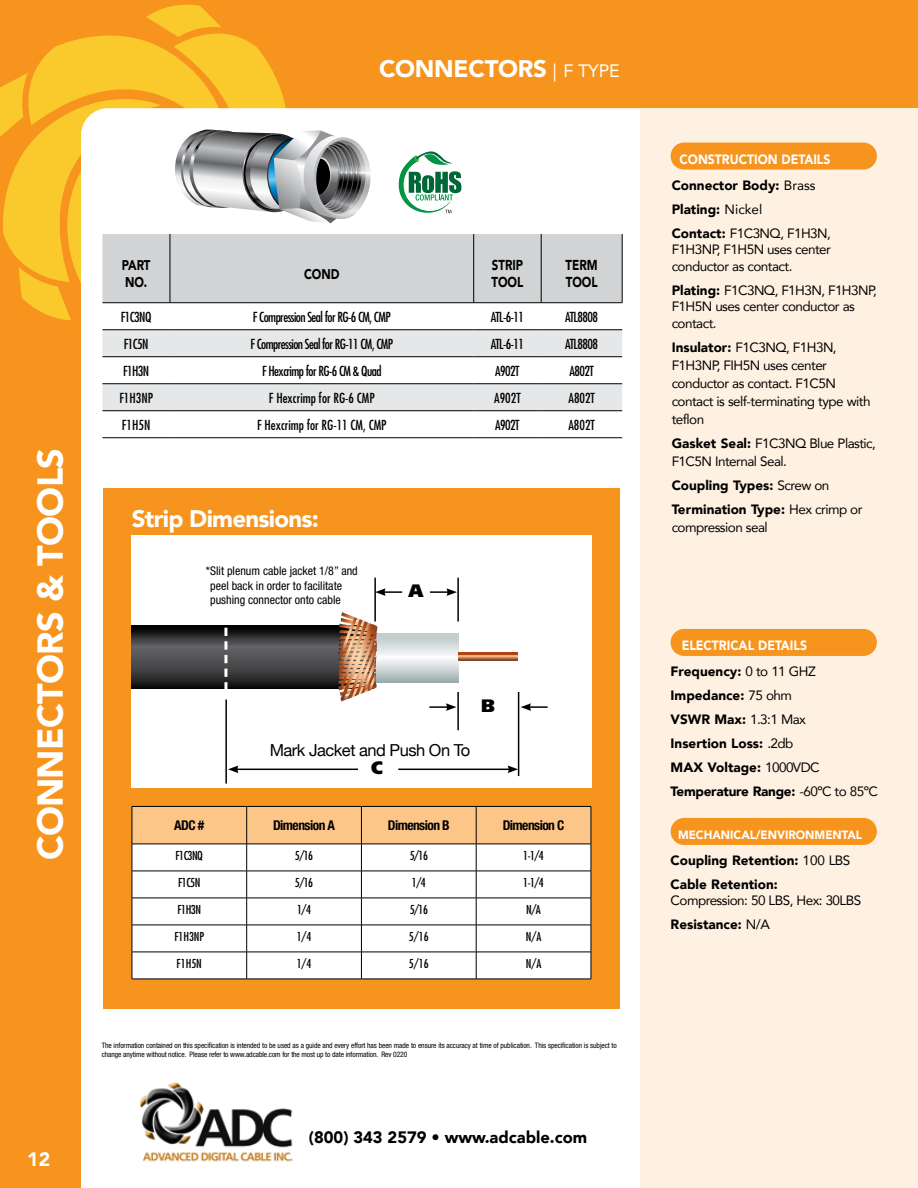
<style>
.page{position:relative;width:918px;height:1188px;background:#f7941e}
.page>*{position:absolute;margin:0;border:0;box-sizing:border-box;transform-origin:0 0}
.t1{font:900 36px "Avenir";letter-spacing:-.02em;color:#fff}
.t2{font:900 24px "Avenir";letter-spacing:-.01em;color:#fff}
.t3{font:900 24px "Avenir";letter-spacing:-.03em;color:#fff}
.t4{font:900 19.5px "Avenir";color:#fff}
.t5{font:900 18px "Frutiger";color:#000}
.t6{font:900 16.5px "Avenir";color:#000}
.t7{font:16.5px "Helvetica Neue";letter-spacing:-.03em;color:#000}
.t8{font:900 14.4px/17.2px "Avenir";color:#000;scale:.8 1}
.t9{font:900 14.1px/17.2px "Avenir";color:#000;scale:.82 1}
.t10{font:13.5px/18px "Avenir";letter-spacing:-.04em;color:#000}
.t11{font:900 13.5px/24px "Avenir";color:#000}
.t12{font:condensed 13.5px "Futura";letter-spacing:-.04em;color:#000}
.t13{font:900 13.5px/25.5px "Avenir";color:#fff;scale:.9 1}
.t14{font:condensed 13.5px "Futura";color:#000}
.t15{font:700 condensed 13.5px "Helvetica Neue";letter-spacing:-.04em;color:#000}
.t16{font:condensed 12px "Futura";letter-spacing:-.04em;color:#000}
.t17{font:condensed 12px/14.4px "Helvetica Neue";color:#000}
.t18{font:900 12px "Avenir";color:#fff;scale:.95 1}
.t19{font:condensed 7.5px/9px "Helvetica Neue";letter-spacing:-.01em;color:#000}
.s1{font-weight:400;font-size:18px}
.s2{color:#000}
.s3{font-weight:400;color:#000}
.s4{font-weight:900}
.s5{font-weight:400}
</style>
<div class="page">
<div style="left:81px;top:108px;width:837px;height:1080px;background:#fff"></div>
<div style="left:641px;top:109px;width:277px;height:1079px;background:#fff1e2"></div>
<img style="left:131px;top:1083px;width:168px;height:85px">
<div style="left:671px;top:143px;width:206px;height:27px;background:#f7941e;border-radius:14px"></div>
<div style="left:671px;top:629px;width:206px;height:27px;background:#f7941e;border-radius:14px"></div>
<div style="left:671px;top:818px;width:206px;height:27px;background:#f7941e;border-radius:14px"></div>
<hr style="left:622px;top:234px;width:1px;height:69px;background:#000">
<hr style="left:102px;top:437px;width:68px;height:1px;background:#000">
<hr style="left:170px;top:437px;width:304px;height:1px;background:#000">
<hr style="left:474px;top:437px;width:67px;height:1px;background:#000">
<hr style="left:541px;top:437px;width:81px;height:1px;background:#000">
<div style="left:104px;top:489px;width:516px;height:520px;background:#f7941e"></div>
<hr style="left:132px;top:979px;width:115px;height:1px;background:#000">
<hr style="left:247px;top:979px;width:114px;height:1px;background:#000">
<hr style="left:361px;top:979px;width:115px;height:1px;background:#000">
<hr style="left:476px;top:979px;width:115px;height:1px;background:#000">
<svg style="left:132px;top:806px;width:460px;height:173px;background:#f2e6d9"></svg>
<div style="left:132px;top:535px;width:460px;height:253px;background:#fff"></div>
<svg style="left:378px;top:634px;width:81px;height:49px"></svg>
<svg style="left:132px;top:626px;width:206px;height:63px;background:#39393a"></svg>
<svg style="left:459px;top:652px;width:59px;height:9px"></svg>
<svg style="left:338px;top:612px;width:40px;height:89px"></svg>
<hr style="left:374px;top:578px;width:2px;height:44px;background:#000">
<hr style="left:457px;top:578px;width:2px;height:44px;background:#000">
<hr style="left:457px;top:692px;width:2px;height:38px;background:#000">
<hr style="left:518px;top:692px;width:1px;height:84px;background:#000">
<hr style="left:225px;top:700px;width:2px;height:84px;background:#000">
<svg style="left:375px;top:588px;width:27px;height:8px"></svg>
<svg style="left:430px;top:588px;width:27px;height:8px"></svg>
<svg style="left:521px;top:703px;width:27px;height:8px"></svg>
<svg style="left:429px;top:703px;width:27px;height:8px"></svg>
<hr style="left:236px;top:769px;width:122px;height:1px;background:#000">
<svg style="left:228px;top:765px;width:10px;height:8px"></svg>
<hr style="left:398px;top:769px;width:112px;height:1px;background:#000">
<svg style="left:508px;top:765px;width:10px;height:8px"></svg>
<svg style="left:224px;top:628px;width:3px;height:61px"></svg>
<svg style="left:0;top:4px;width:622px;height:407px"></svg>
<h2 class="t2" style="left:379px;top:48px;width:242px">CONNECTORS <span class="s1">| F TYPE</span></h2>
<h1 class="t1" style="left:20px;top:860px;width:414px;rotate:-90deg">CONNECTORS &amp; TOOLS</h1>
<h3 class="t4" style="left:27px;top:1142px;width:25px">12</h3>
<p class="t9" style="left:122px;top:256px;width:37px">PART<br>NO.</p>
<p class="t9" style="left:304px;top:265px;width:45px">COND</p>
<p class="t8" style="left:491px;top:256px;width:41px">STRIP<br>TOOL</p>
<p class="t8" style="left:566px;top:256px;width:42px">TERM<br>TOOL</p>
<p class="t12" style="left:121px;top:308px;width:32px">F1C3NQ</p>
<p class="t12" style="left:253px;top:308px;width:139px">F Compression Seal for RG-6 CM, CMP</p>
<p class="t12" style="left:491px;top:308px;width:35px">ATL-6-11</p>
<p class="t12" style="left:565px;top:308px;width:34px">ATL8808</p>
<p class="t12" style="left:124px;top:335px;width:26px">F1C5N</p>
<p class="t12" style="left:250px;top:335px;width:144px">F Compression Seal for RG-11 CM, CMP</p>
<p class="t12" style="left:491px;top:335px;width:35px">ATL-6-11</p>
<p class="t12" style="left:565px;top:335px;width:34px">ATL8808</p>
<p class="t12" style="left:123px;top:362px;width:28px">F1H3N</p>
<p class="t12" style="left:262px;top:362px;width:121px">F Hexcrimp for RG-6 CM &amp; Quad</p>
<p class="t12" style="left:495px;top:362px;width:26px">A902T</p>
<p class="t12" style="left:569px;top:362px;width:26px">A802T</p>
<p class="t12" style="left:119px;top:389px;width:35px">F1H3NP</p>
<p class="t14" style="left:269px;top:389px;width:107px">F Hexcrimp for RG-6 CMP</p>
<p class="t12" style="left:494px;top:389px;width:28px">A902T</p>
<p class="t12" style="left:568px;top:389px;width:28px">A802T</p>
<p class="t12" style="left:122px;top:416px;width:30px">F1H5N</p>
<p class="t14" style="left:257px;top:416px;width:131px">F Hexcrimp for RG-11 CM, CMP</p>
<p class="t12" style="left:495px;top:416px;width:26px">A902T</p>
<p class="t12" style="left:568px;top:416px;width:28px">A802T</p>
<h2 class="t3" style="left:132px;top:498px;width:189px">Strip Dimensions:</h2>
<p class="t17" style="left:210px;top:564px;width:149px;text-indent:-4px">*Slit plenum cable jacket 1/8” and peel back in order to facilitate pushing connector onto cable</p>
<h3 class="t5" style="left:409px;top:579px;width:16px">A</h3>
<h3 class="t5" style="left:481px;top:694px;width:16px">B</h3>
<p class="t7" style="left:270px;top:738px;width:202px">Mark Jacket and Push On To</p>
<h3 class="t5" style="left:371px;top:757px;width:13px">C</h3>
<p class="t15" style="left:174px;top:817px;width:32px">ADC #</p>
<p class="t15" style="left:273px;top:817px;width:64px">Dimension A</p>
<p class="t15" style="left:388px;top:817px;width:64px">Dimension B</p>
<p class="t15" style="left:503px;top:817px;width:63px">Dimension C</p>
<p class="t16" style="left:176px;top:848px;width:29px">F1C3NQ</p>
<p class="t16" style="left:295px;top:848px;width:20px">5/16</p>
<p class="t16" style="left:410px;top:848px;width:20px">5/16</p>
<p class="t16" style="left:523px;top:848px;width:22px">1-1/4</p>
<p class="t16" style="left:178px;top:875px;width:24px">F1C5N</p>
<p class="t16" style="left:295px;top:875px;width:20px">5/16</p>
<p class="t16" style="left:412px;top:875px;width:15px">1/4</p>
<p class="t16" style="left:523px;top:875px;width:22px">1-1/4</p>
<p class="t16" style="left:178px;top:902px;width:25px">F1H3N</p>
<p class="t16" style="left:297px;top:902px;width:15px">1/4</p>
<p class="t16" style="left:410px;top:902px;width:20px">5/16</p>
<p class="t16" style="left:526px;top:902px;width:16px">N/A</p>
<p class="t16" style="left:174px;top:929px;width:31px">F1H3NP</p>
<p class="t16" style="left:297px;top:929px;width:16px">1/4</p>
<p class="t16" style="left:409px;top:929px;width:21px">5/16</p>
<p class="t16" style="left:526px;top:929px;width:17px">N/A</p>
<p class="t16" style="left:177px;top:956px;width:27px">F1H5N</p>
<p class="t16" style="left:297px;top:956px;width:16px">1/4</p>
<p class="t16" style="left:409px;top:956px;width:21px">5/16</p>
<p class="t16" style="left:526px;top:956px;width:17px">N/A</p>
<p class="t19" style="left:102px;top:1041px;width:517px">The information contained on this specification is intended to be used as a guide and every effort has been made to ensure its accuracy at time of publication. This specification is subject to change anytime without notice. Please refer to www.adcable.com for the most up to date information. Rev 0220</p>
<p class="t6" style="left:309px;top:1123px;width:280px">(800) 343 2579 • www.adcable.com</p>
<p class="t13" style="left:672px;top:146px;width:178px;text-indent:8px">CONSTRUCTION DETAILS<br><span class="s2">Connector Body:</span> <span class="s3">Brass</span></p>
<p class="t10" style="left:672px;top:197px;width:161px;line-height:24px"><span class="s4">Plating:</span> Nickel<br><span class="s4">Contact:</span> F1C3NQ, F1H3N,</p>
<p class="t10" style="left:672px;top:241px;width:161px;line-height:16.5px">F1H3NP, F1H5N uses center conductor as contact.</p>
<p class="t10" style="left:672px;top:281px;width:207px;line-height:16.5px"><span class="s4">Plating:</span> F1C3NQ, F1H3N, F1H3NP,<br>F1H5N uses center conductor as contact.</p>
<p class="t10" style="left:672px;top:338px;width:200px"><span class="s4">Insulator:</span> F1C3NQ, F1H3N,<br>F1H3NP, FIH5N uses center conductor as contact. F1C5N contact is self-terminating type with teflon</p>
<p class="t10" style="left:672px;top:434px;width:206px"><span class="s4">Gasket Seal:</span> F1C3NQ Blue Plastic,<br>F1C5N Internal Seal.</p>
<p class="t11" style="left:672px;top:473px;width:192px">Coupling Types: <span class="s5">Screw on<br></span>Termination Type: <span class="s5">Hex crimp or</span></p>
<p class="t10" style="left:672px;top:518px;width:98px">compression seal</p>
<p class="t13" style="left:671px;top:633px;width:163px;text-align:center">ELECTRICAL DETAILS<br><span class="s2">Frequency:</span> <span class="s3">0 to 11 GHZ</span></p>
<p class="t11" style="left:671px;top:683px;width:209px">Impedance: <span class="s5">75 ohm<br></span>VSWR Max: <span class="s5">1.3:1 Max<br></span>Insertion Loss: <span class="s5">.2db<br></span>MAX Voltage: <span class="s5">1000VDC<br></span>Temperature Range: <span class="s5">-60ºC to 85ºC</span></p>
<p class="t18" style="left:678px;top:825px;width:195px">MECHANICAL/ENVIRONMENTAL</p>
<p class="t11" style="left:671px;top:848px;width:181px">Coupling Retention: <span class="s5">100 LBS<br></span>Cable Retention:</p>
<p class="t10" style="left:671px;top:888px;width:192px;line-height:24px">Compression: 50 LBS, Hex: 30LBS<br><span class="s4">Resistance:</span> N/A</p>
</div>
